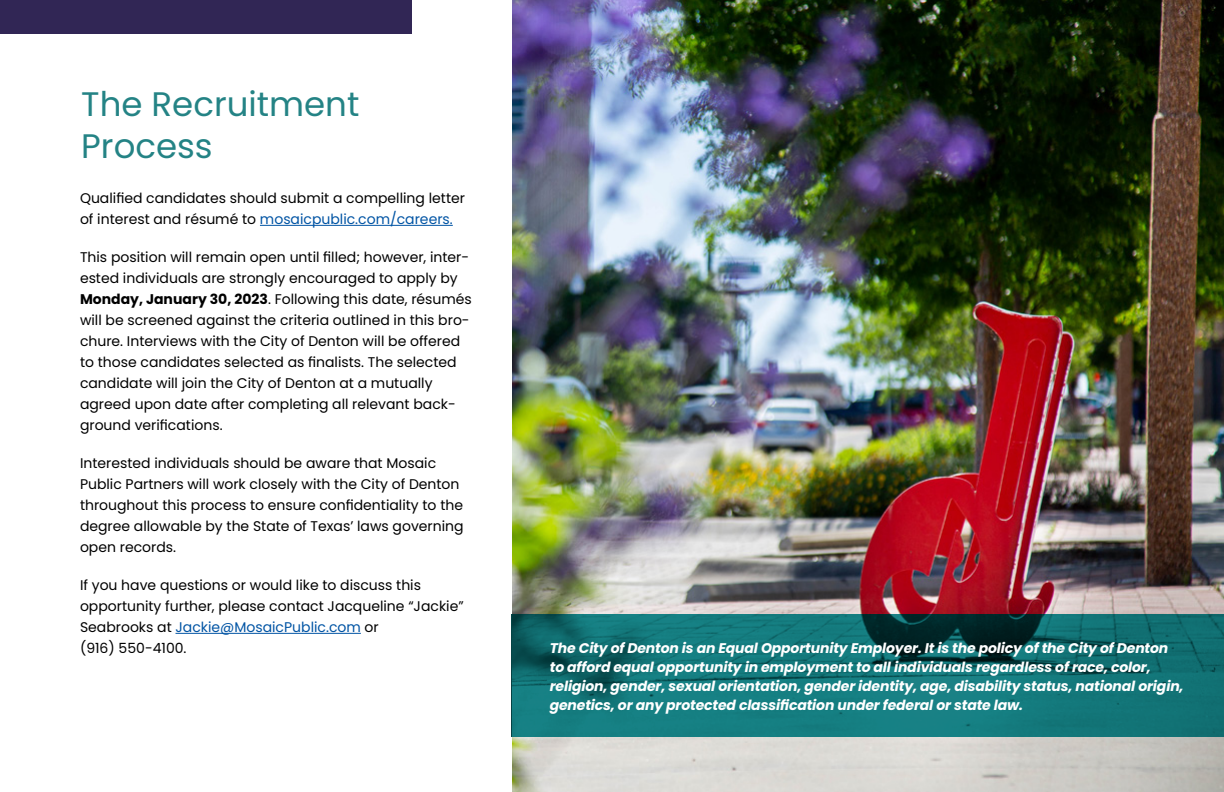
<style>
.page{position:relative;width:1224px;height:792px;background:#fff}
.page>*{position:absolute;margin:0;border:0;box-sizing:border-box;transform-origin:0 0}
.t1{font:34px/42px "Poppins";color:#248385}
.t2{font:14px/21px "Poppins";color:#000}
.t3{font:italic 700 14px/19px "Poppins";letter-spacing:-.01em;color:#fff}
.s1{color:#0054a4}
.s2{font-weight:700}
</style>
<div class="page">
<img style="left:512px;top:0;width:712px;height:792px">
<svg style="left:511px;top:614px;width:713px;height:123px;background:#116e71"></svg>
<hr style="left:260px;top:225px;width:193px;height:1px;background:#0054a4">
<hr style="left:176px;top:633px;width:185px;height:1px;background:#0054a4">
<div style="left:0;top:0;width:412px;height:33px;background:#312655"></div>
<h1 class="t1" style="left:81px;top:83px;width:280px">The Recruitment<br>Process</h1>
<p class="t2" style="left:80px;top:188px;width:387px">Qualified candidates should submit a compelling letter of interest and résumé to <span class="s1">mosaicpublic.com/careers.</span></p>
<p class="t2" style="left:80px;top:247px;width:393px">This position will remain open until filled; however, inter&shy;ested individuals are strongly encouraged to apply by <span class="s2">Monday, January 30, 2023</span>. Following this date, résumés will be screened against the criteria outlined in this bro&shy;chure. Interviews with the City of Denton will be offered to those candidates selected as finalists. The selected candidate will join the City of Denton at a mutually agreed upon date after completing all relevant back&shy;ground verifications.</p>
<p class="t2" style="left:80px;top:453px;width:385px">Interested individuals should be aware that Mosaic Public Partners will work closely with the City of Denton throughout this process to ensure confidentiality to the degree allowable by the State of Texas’ laws governing open records.</p>
<p class="t2" style="left:80px;top:575px;width:385px">If you have questions or would like to discuss this opportunity further, please contact Jacqueline “Jackie” Seabrooks at <span class="s1">Jackie@MosaicPublic.com</span> or<br>(916) 550-4100.</p>
<p class="t3" style="left:550px;top:638px;width:635px">The City of Denton is an Equal Opportunity Employer. It is the policy of the City of Denton to afford equal opportunity in employment to all individuals regardless of race, color, religion, gender, sexual orientation, gender identity, age, disability status, national origin, genetics, or any protected classification under federal or state law.</p>
</div>
